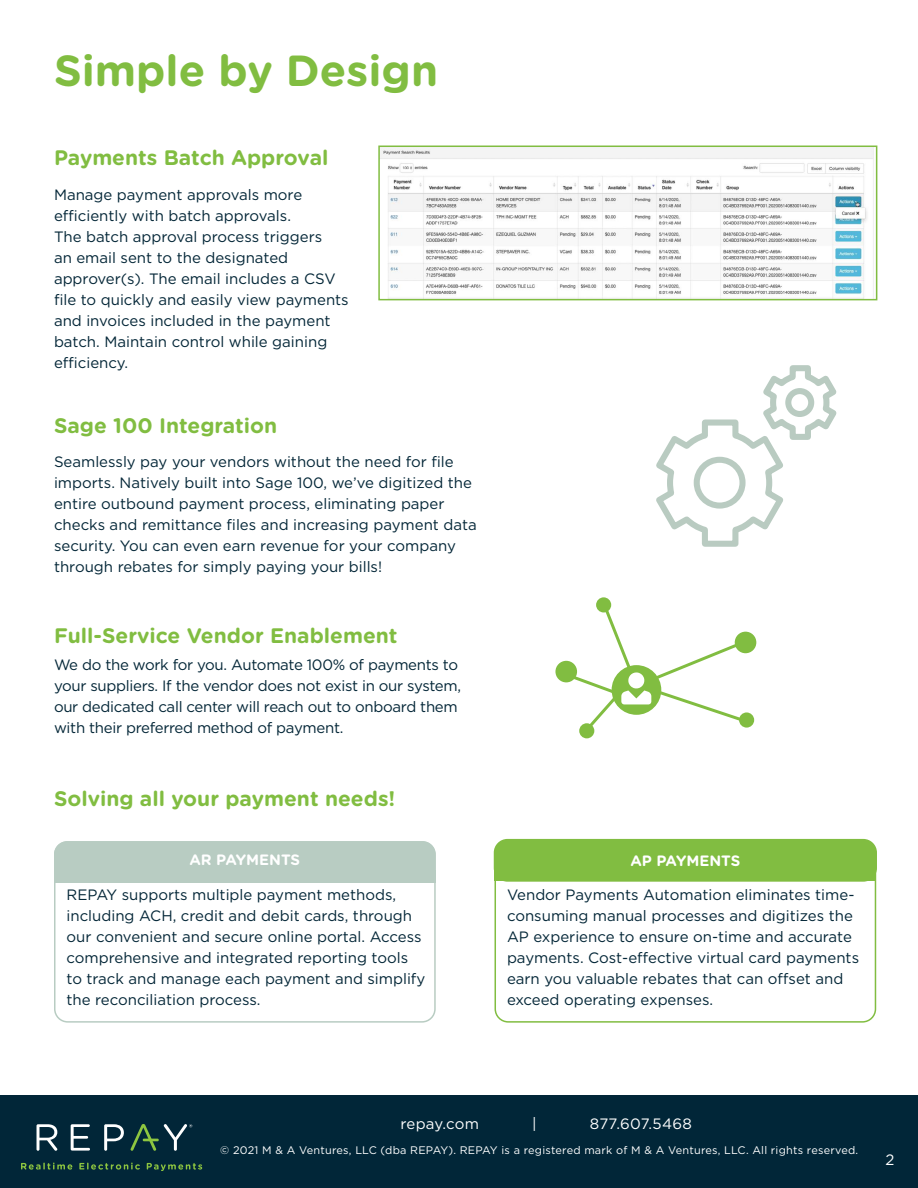
<style>
.page{position:relative;width:918px;height:1188px;background:#fff}
.page>*{position:absolute;margin:0;border:0;box-sizing:border-box;transform-origin:0 0}
.t1{font:700 43.5px "Gotham Rounded";color:#81bd41}
.t2{font:700 21px "Gotham Rounded";color:#81bd41}
.t3{font:15px/21px "Gotham";color:#032637}
.t4{font:15px/21px "Gotham";letter-spacing:-.02em;color:#032637}
.t5{font:15px "Gotham";letter-spacing:.02em;color:#fff}
.t6{font:700 15px "Gotham Rounded";color:#fff}
.t7{font:10.95px "Gotham";letter-spacing:.02em;color:#fff}
</style>
<div class="page">
<div style="left:0;top:1095px;width:918px;height:93px;background:#012638"></div>
<svg style="left:21px;top:1163px;width:51px;height:7px"></svg>
<svg style="left:79px;top:1163px;width:61px;height:7px"></svg>
<svg style="left:147px;top:1163px;width:55px;height:8px"></svg>
<svg style="left:37px;top:1124px;width:20px;height:27px"></svg>
<svg style="left:71px;top:1124px;width:19px;height:27px"></svg>
<svg style="left:104px;top:1124px;width:20px;height:27px"></svg>
<svg style="left:131px;top:1124px;width:61px;height:27px"></svg>
<div style="left:54px;top:841px;width:382px;height:182px;border:2px solid #b8ccc2;border-radius:13px"></div>
<div style="left:54px;top:841px;width:382px;height:41px;background:#b8ccc2;border-radius:13px"></div>
<div style="left:54px;top:870px;width:382px;height:12px;background:#b8ccc2"></div>
<div style="left:495px;top:841px;width:381px;height:182px;border:2px solid #81bd41;border-radius:13px"></div>
<div style="left:495px;top:840px;width:381px;height:41px;background:#81bd41;border-radius:13px"></div>
<div style="left:494px;top:839px;width:383px;height:43px;border:2px solid #81bd41;border-radius:13px"></div>
<div style="left:495px;top:868px;width:381px;height:13px;background:#81bd41"></div>
<img style="left:381px;top:149px;width:493px;height:148px">
<div style="left:378px;top:146px;width:499px;height:154px;border:2px solid #81bd41"></div>
<div style="left:735px;top:632px;width:21px;height:21px;background:#81bd41;border-radius:50%"></div>
<svg style="left:739px;top:712px;width:15px;height:16px"></svg>
<div style="left:596px;top:597px;width:15px;height:15px;background:#81bd41;border-radius:50%"></div>
<svg style="left:564px;top:603px;width:185px;height:135px"></svg>
<div style="left:555px;top:661px;width:22px;height:21px;background:#81bd41;border-radius:50%"></div>
<svg style="left:656px;top:365px;width:181px;height:182px"></svg>
<h1 class="t1" style="left:54px;top:38px;width:386px">Simple by Design</h1>
<h2 class="t2" style="left:54px;top:143px;width:276px">Payments Batch Approval</h2>
<p class="t3" style="left:54px;top:184px;width:296px">Manage payment approvals more efficiently with batch approvals.<br>The batch approval process triggers<br>an email sent to the designated approver(s). The email includes a CSV file to quickly and easily view payments and invoices included in the payment batch. Maintain control while gaining efficiency.</p>
<h2 class="t2" style="left:54px;top:410px;width:225px">Sage 100 Integration</h2>
<p class="t3" style="left:54px;top:451px;width:424px">Seamlessly pay your vendors without the need for file imports. Natively built into Sage 100, we’ve digitized the entire outbound payment process, eliminating paper checks and remittance files and increasing payment data security. You can even earn revenue for your company through rebates for simply paying your bills!</p>
<h2 class="t2" style="left:54px;top:620px;width:345px">Full-Service Vendor Enablement</h2>
<p class="t4" style="left:54px;top:654px;width:409px">We do the work for you. Automate 100% of payments to your suppliers. If the vendor does not exist in our system, our dedicated call center will reach out to onboard them with their preferred method of payment.</p>
<h2 class="t2" style="left:54px;top:783px;width:343px">Solving all your payment needs!</h2>
<p class="t6" style="left:189px;top:848px;width:112px">AR PAYMENTS</p>
<p class="t3" style="left:67px;top:884px;width:360px">REPAY supports multiple payment methods, including ACH, credit and debit cards, through our convenient and secure online portal. Access comprehensive and integrated reporting tools to track and manage each payment and simplify the reconciliation process.</p>
<p class="t6" style="left:630px;top:850px;width:111px">AP PAYMENTS</p>
<p class="t3" style="left:507px;top:884px;width:354px">Vendor Payments Automation eliminates time&shy;consuming manual processes and digitizes the AP experience to ensure on-time and accurate payments. Cost-effective virtual card payments earn you valuable rebates that can offset and exceed operating expenses.</p>
<p class="t5" style="left:400px;top:1114px;width:80px">repay.com</p>
<p class="t5" style="left:532px;top:1114px;width:6px">|</p>
<p class="t5" style="left:590px;top:1114px;width:104px">877.607.5468</p>
<p class="t7" style="left:220px;top:1143px;width:640px">© 2021 M &amp; A Ventures, LLC (dba REPAY). REPAY is a registered mark of M &amp; A Ventures, LLC. All rights reserved.</p>
<p class="t5" style="left:885px;top:1151px;width:10px">2</p>
</div>
